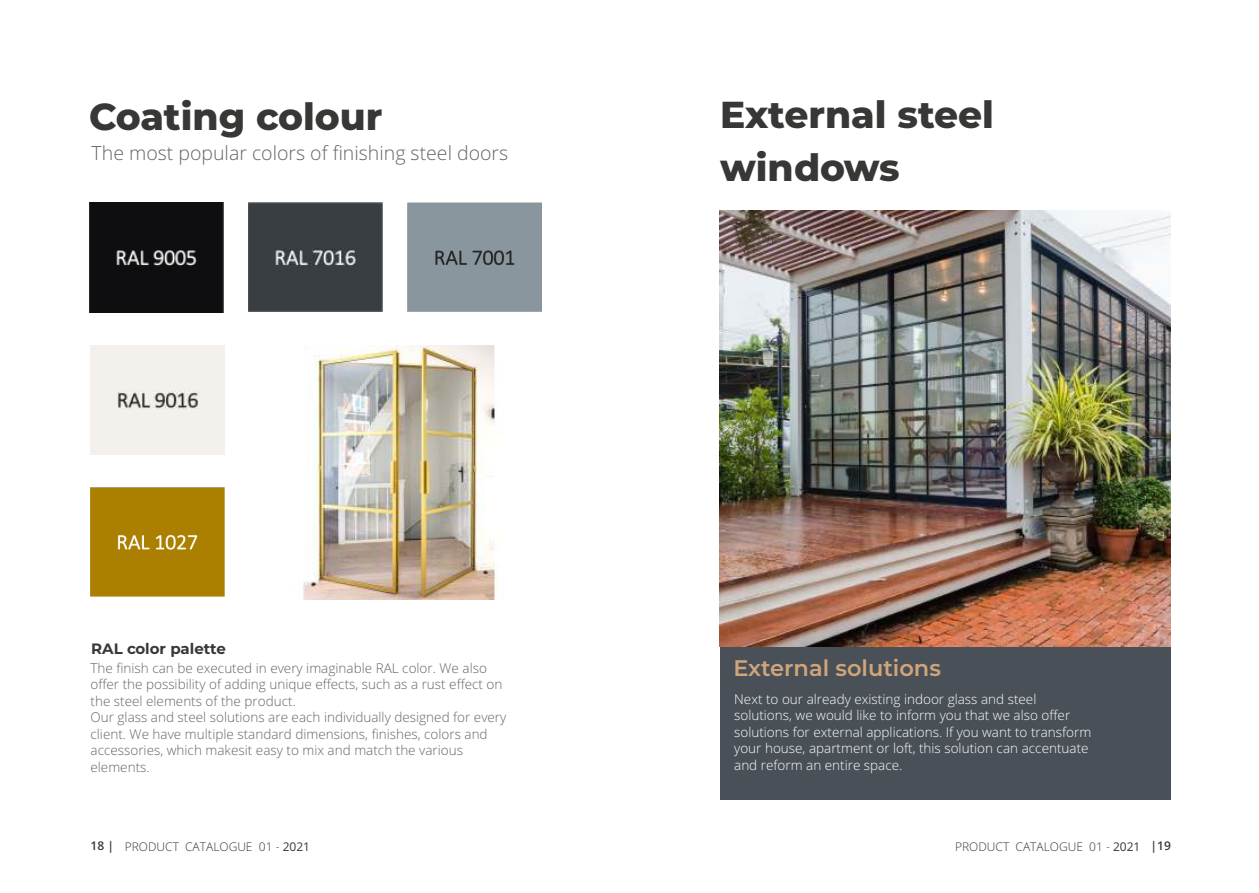
<style>
.page{position:relative;width:1259px;height:893px;background:#fff}
.page>*{position:absolute;margin:0;border:0;box-sizing:border-box;transform-origin:0 0}
.t1{font:800 37.5px/52.5px "Montserrat";color:#373736}
.t2{font:600 22.5px "Montserrat";color:#d1a57b}
.t3{font:300 19.5px "Open Sans";color:#646464}
.t4{font:700 15px "Montserrat";color:#373736}
.t5{font:300 13.5px/16.5px "Open Sans";color:#646464}
.t6{font:300 13.5px/16.5px "Open Sans";color:#fefefe}
.t7{font:300 12px "Open Sans";color:#373736}
.s1{font-weight:600}
.s2{font-weight:400}
</style>
<div class="page">
<img style="left:720px;top:210px;width:451px;height:437px">
<img style="left:90px;top:203px;width:134px;height:109px">
<div style="left:90px;top:345px;width:134px;height:109px;background:#f4f1ec"></div>
<div style="left:407px;top:203px;width:134px;height:108px;background:#8a969e"></div>
<img style="left:249px;top:203px;width:133px;height:108px">
<img style="left:303px;top:346px;width:194px;height:254px">
<div style="left:90px;top:488px;width:134px;height:109px;background:#ab8001"></div>
<div style="left:720px;top:647px;width:450px;height:152px;background:#4a5057"></div>
<h1 class="t1" style="left:89px;top:90px;width:295px">Coating colour</h1>
<h3 class="t3" style="left:92px;top:145px;width:418px">The most popular colors of finishing steel doors</h3>
<p class="t4" style="left:91px;top:639px;width:136px">RAL color palette</p>
<p class="t5" style="left:90px;top:661px;width:417px">The finish can be executed in every imaginable RAL color. We also offer the possibility of adding unique effects, such as a rust effect on the steel elements of the product.<br>Our glass and steel solutions are each individually designed for every client. We have multiple standard dimensions, finishes, colors and accessories, which makesit easy to mix and match the various elements.</p>
<h1 class="t1" style="left:720px;top:89px;width:275px">External steel windows</h1>
<h2 class="t2" style="left:733px;top:655px;width:209px">External solutions</h2>
<p class="t6" style="left:734px;top:692px;width:359px">Next to our already existing indoor glass and steel solutions, we would like to inform you that we also offer solutions for external applications. If you want to transform your house, apartment or loft, this solution can accentuate and reform an entire space.</p>
<p class="t7" style="left:90px;top:842px;width:221px"><span class="s1">18 |</span> PRODUCT CATALOGUE 01 - <span class="s2">2021</span></p>
<p class="t7" style="left:955px;top:841px;width:217px">PRODUCT CATALOGUE 01 - <span class="s2">2021</span> <span class="s1">|19</span></p>
</div>
